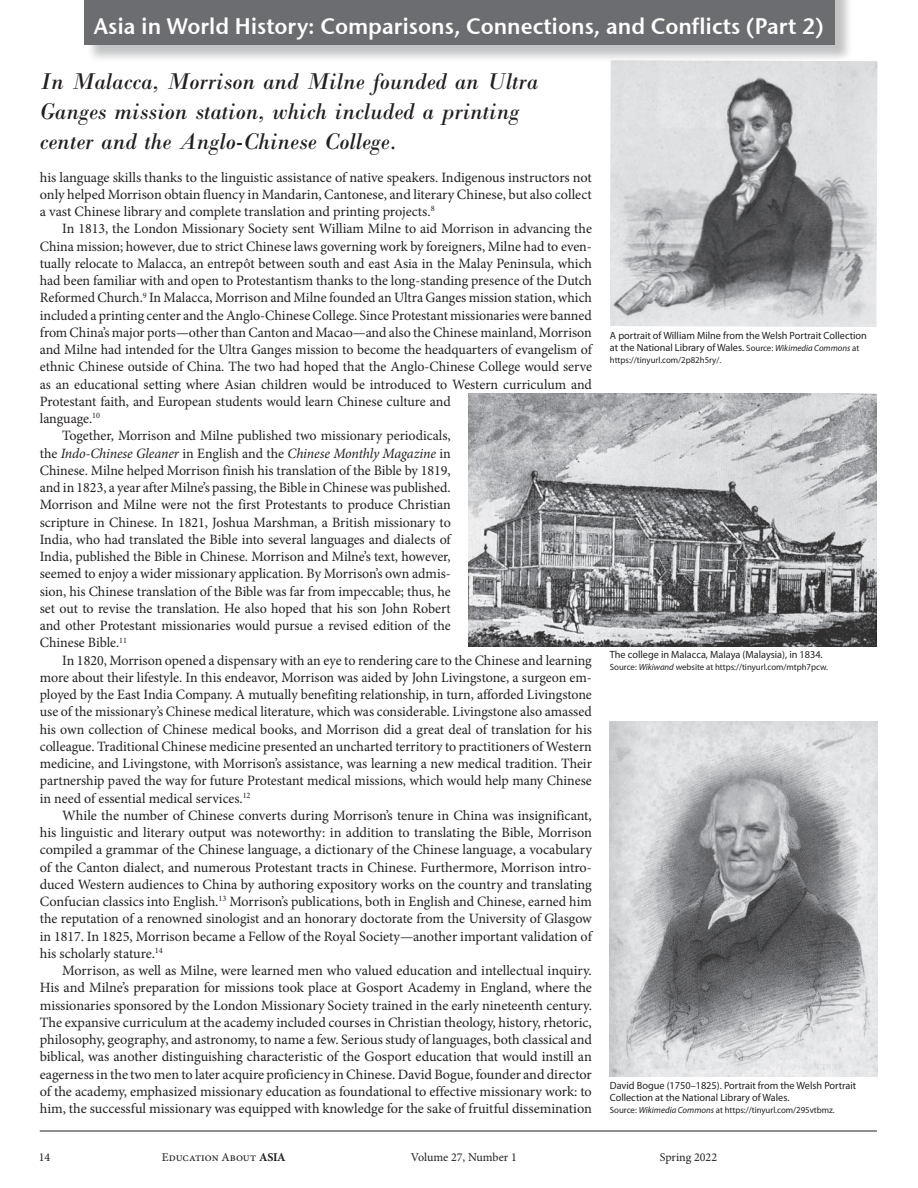
<style>
.page{position:relative;width:918px;height:1188px;background:#fff}
.page>*{position:absolute;margin:0;border:0;box-sizing:border-box;transform-origin:0 0}
.Body{font:italic 24px/30px "M Bodoni";color:#231f20}
.t1{font:22.5px "Stone Sans Sem ITCTT Semi";color:#fff;scale:.96 1}
.Body-2{font:14.25px/17.2px "Minion Pro";color:#231f20;text-align:justify}
.t2{font:12px "Minion Pro";color:#231f20}
.Captions{font:10.5px/12px "Myriad Pro";color:#231f20}
.Captions-2{font:9px "Myriad Pro";color:#231f20}
.s1{font-style:italic}
.s2{font-size:9px}
.s3{font-style:italic;font-size:9px}
.s4{font-weight:700}
</style>
<div class="page">
<div style="left:86px;top:0;width:768px;height:63px;background:#808285;opacity:.48"></div>
<div style="left:84px;top:0;width:751px;height:45px;background:#6c6d70"></div>
<hr style="left:40px;top:1131px;width:837px;height:1px;background:#231f20">
<img style="left:610px;top:722px;width:268px;height:355px">
<img style="left:610px;top:60px;width:267px;height:267px">
<img style="left:468px;top:394px;width:409px;height:253px">
<h2 class="t1" style="left:94px;top:12px;width:762px">Asia in World History: Comparisons, Connections, and Conflicts (Part 2)</h2>
<p class="Body" style="left:40px;top:66px;width:500px">In Malacca, Morrison and Milne founded an Ultra<br>Ganges mission station, which included a printing center and the Anglo-Chinese College.</p>
<p class="Body-2" style="left:40px;top:168px;width:554px">his language skills thanks to the linguistic assistance of native speakers. Indigenous instructors not only helped Morrison obtain fluency in Mandarin, Cantonese, and literary Chinese, but also collect a vast Chinese library and complete translation and printing projects.<sup>8</sup></p>
<p class="Body-2" style="left:40px;top:220px;width:554px;text-align:left;text-indent:22px">In 1813, the London Missionary Society sent William Milne to aid Morrison in advancing the China mission; however, due to strict Chinese laws governing work by foreigners, Milne had to even&shy;tually relocate to Malacca, an entrepôt between south and east Asia in the Malay Peninsula, which had been familiar with and open to Protestantism thanks to the long-standing presence of the Dutch Reformed Church.<sup>9</sup> In Malacca, Morrison and Milne founded an Ultra Ganges mission station, which included a printing center and the Anglo-Chinese College. Since Protestant missionaries were banned from China’s major ports—other than Canton and Macao—and also the Chinese mainland, Morrison and Milne had intended for the Ultra Ganges mission to become the headquarters of evangelism of ethnic Chinese outside of China. The two had hoped that the Anglo-Chinese College would serve as an educational setting where Asian children would be introduced to Western curriculum and Protestant faith, and European students would learn Chinese culture and<br>language.<sup>10</sup></p>
<p class="Body-2" style="left:40px;top:427px;width:413px;text-indent:22px">Together, Morrison and Milne published two missionary periodicals, the <span class="s1">Indo-Chinese Gleaner</span> in English and the <span class="s1">Chinese Monthly Magazine</span> in Chinese. Milne helped Morrison finish his translation of the Bible by 1819, and in 1823, a year after Milne’s passing, the Bible in Chinese was published.<br>Morrison and Milne were not the first Protestants to produce Christian scripture in Chinese. In 1821, Joshua Marshman, a British missionary to India, who had translated the Bible into several languages and dialects of India, published the Bible in Chinese. Morrison and Milne’s text, however, seemed to enjoy a wider missionary application. By Morrison’s own admis&shy;sion, his Chinese translation of the Bible was far from impeccable; thus, he set out to revise the translation. He also hoped that his son John Robert and other Protestant missionaries would pursue a revised edition of the Chinese Bible.<sup>11</sup></p>
<p class="Body-2" style="left:40px;top:651px;width:554px;text-indent:22px">In 1820, Morrison opened a dispensary with an eye to rendering care to the Chinese and learning more about their lifestyle. In this endeavor, Morrison was aided by John Livingstone, a surgeon em&shy;ployed by the East India Company. A mutually benefiting relationship, in turn, afforded Livingstone use of the missionary’s Chinese medical literature, which was considerable. Livingstone also amassed his own collection of Chinese medical books, and Morrison did a great deal of translation for his colleague. Traditional Chinese medicine presented an uncharted territory to practitioners of Western medicine, and Livingstone, with Morrison’s assistance, was learning a new medical tradition. Their partnership paved the way for future Protestant medical missions, which would help many Chinese in need of essential medical services.<sup>12</sup></p>
<p class="Body-2" style="left:40px;top:807px;width:554px;text-indent:23px">While the number of Chinese converts during Morrison’s tenure in China was insignificant, his linguistic and literary output was noteworthy: in addition to translating the Bible, Morrison compiled a grammar of the Chinese language, a dictionary of the Chinese language, a vocabulary of the Canton dialect, and numerous Protestant tracts in Chinese. Furthermore, Morrison intro&shy;duced Western audiences to China by authoring expository works on the country and translating Confucian classics into English.<sup>13</sup> Morrison’s publications, both in English and Chinese, earned him the reputation of a renowned sinologist and an honorary doctorate from the University of Glasgow in 1817. In 1825, Morrison became a Fellow of the Royal Society—another important validation of his scholarly stature.<sup>14</sup></p>
<p class="Body-2" style="left:40px;top:962px;width:554px;text-indent:23px">Morrison, as well as Milne, were learned men who valued education and intellectual inquiry.<br>His and Milne’s preparation for missions took place at Gosport Academy in England, where the missionaries sponsored by the London Missionary Society trained in the early nineteenth century.<br>The expansive curriculum at the academy included courses in Christian theology, history, rhetoric, philosophy, geography, and astronomy, to name a few. Serious study of languages, both classical and biblical, was another distinguishing characteristic of the Gosport education that would instill an eagerness in the two men to later acquire proficiency in Chinese. David Bogue, founder and director of the academy, emphasized missionary education as foundational to effective missionary work: to him, the successful missionary was equipped with knowledge for the sake of fruitful dissemination</p>
<p class="Captions" style="left:610px;top:329px;width:258px">A portrait of William Milne from the Welsh Portrait Collection at the National Library of Wales. <span class="s2">Source:</span> <span class="s3">Wikimedia Commons</span> <span class="s2">at</span></p>
<p class="Captions-2" style="left:610px;top:354px;width:113px">https://tinyurl.com/2p82h5ry/.</p>
<p class="Captions" style="left:610px;top:649px;width:214px">The college in Malacca, Malaya (Malaysia), in 1834.</p>
<p class="Captions-2" style="left:610px;top:662px;width:220px">Source: <span class="s1">Wikiwand</span> website at https://tinyurl.com/mtph7pcw.</p>
<p class="Captions" style="left:610px;top:1079px;width:248px">David Bogue (1750–1825). Portrait from the Welsh Portrait<br>Collection at the National Library of Wales.</p>
<p class="Captions-2" style="left:610px;top:1105px;width:226px">Source: <span class="s1">Wikimedia Commons</span> at https://tinyurl.com/295vtbmz.</p>
<p class="t2" style="left:39px;top:1149px;width:13px">14</p>
<p class="t2" style="left:162px;top:1149px;width:125px">Education About <span class="s4">ASIA</span></p>
<p class="t2" style="left:411px;top:1149px;width:107px">Volume 27, Number 1</p>
<p class="t2" style="left:660px;top:1149px;width:59px">Spring 2022</p>
</div>
